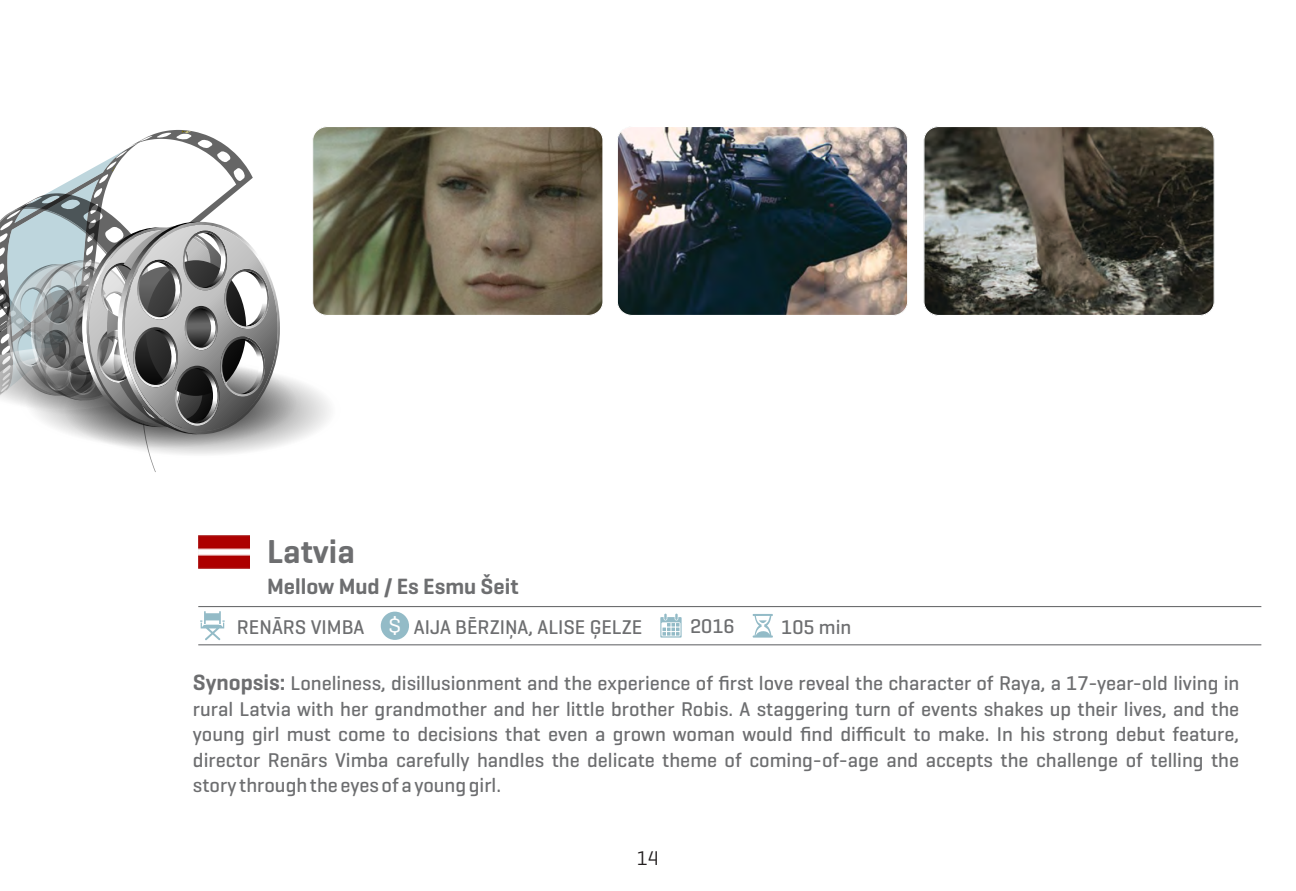
<style>
.page{position:relative;width:1296px;height:891px;background:#fff}
.page>*{position:absolute;margin:0;border:0;box-sizing:border-box;transform-origin:0 0}
.t1{font:600 33.75px "Geogrotesque";color:#6d6e70}
.t2{font:600 22.5px "Geogrotesque";color:#6d6e70}
.t3{font:500 20.25px/25.4px "Geogrotesque";color:#6d6e70;text-align:justify}
.t4{font:20.25px "Geogrotesque";color:#231f20}
.s1{font-weight:400;font-size:27.9px;color:#fff}
.s2{font-weight:600;font-size:22.5px}
</style>
<div class="page">
<hr style="left:198px;top:606px;width:1063px;height:1px;background:#6d6e70">
<hr style="left:198px;top:644px;width:1063px;height:1px;background:#6d6e70">
<div style="left:381px;top:612px;width:28px;height:28px;background:#93bbc7;border-radius:50%"></div>
<svg style="left:200px;top:611px;width:25px;height:30px"></svg>
<svg style="left:753px;top:614px;width:20px;height:24px"></svg>
<img style="left:313px;top:127px;width:290px;height:188px;border-radius:14px">
<img style="left:617px;top:127px;width:291px;height:188px;border-radius:14px">
<div style="left:617px;top:126px;width:291px;height:190px;border:1px solid #fff;border-radius:14px"></div>
<img style="left:924px;top:127px;width:290px;height:188px;border-radius:14px">
<div style="left:923px;top:126px;width:292px;height:190px;border:1px solid #fff;border-radius:14px"></div>
<svg style="left:660px;top:613px;width:22px;height:25px"></svg>
<svg style="left:0;top:130px;width:518px;height:342px"></svg>
<img style="left:198px;top:536px;width:51px;height:33px">
<h1 class="t1" style="left:267px;top:537px;width:89px">Latvia</h1>
<p class="t2" style="left:267px;top:577px;width:253px">Mellow Mud / Es Esmu Šeit</p>
<p class="t3" style="left:237px;top:616px;width:407px">RENĀRS VIMBA <span class="s1">$</span> AIJA BĒRZIŅA, ALISE ĢELZE</p>
<p class="t3" style="left:690px;top:616px;width:46px">2016</p>
<p class="t3" style="left:781px;top:616px;width:72px">105 min</p>
<p class="t3" style="left:193px;top:673px;width:1048px"><span class="s2">Synopsis:</span> Loneliness, disillusionment and the experience of first love reveal the character of Raya, a 17-year-old living in rural Latvia with her grandmother and her little brother Robis. A staggering turn of events shakes up their lives, and the young girl must come to decisions that even a grown woman would find difficult to make. In his strong debut feature, director Renārs Vimba carefully handles the delicate theme of coming-of-age and accepts the challenge of telling the story through the eyes of a young girl.</p>
<p class="t4" style="left:637px;top:850px;width:23px">14</p>
</div>
